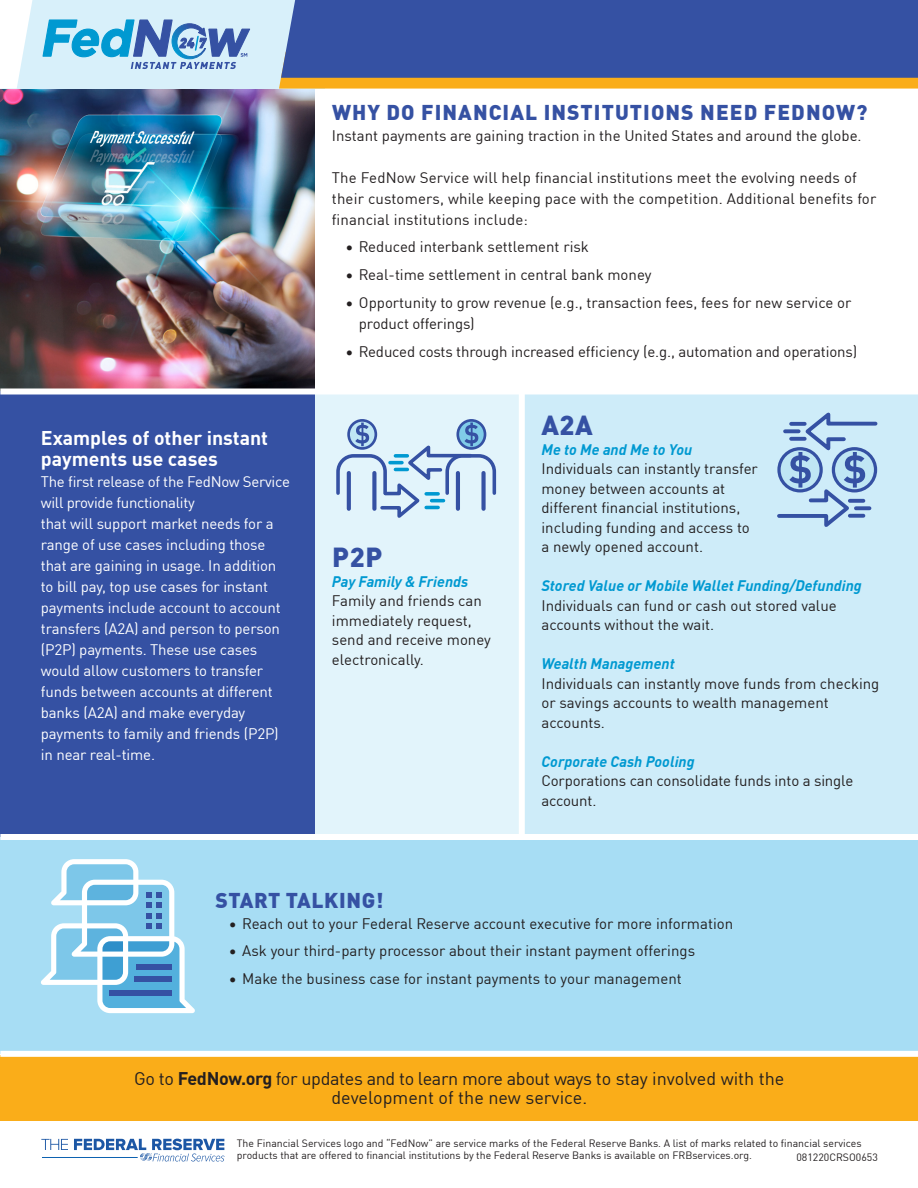
<style>
.page{position:relative;width:918px;height:1188px;background:#fff}
.page>*{position:absolute;margin:0;border:0;box-sizing:border-box;transform-origin:0 0}
.t1{font:900 27px "DINOT";letter-spacing:.025em;color:#3551a3}
.t2{font:900 21px "DINOT";letter-spacing:.05em;color:#3551a3}
.t3{font:900 21px "DINOT";letter-spacing:.03em;color:#3551a3}
.t4{font:700 19.5px/21px "DINOT";color:#fff}
.t5{font:18px "DINOT";letter-spacing:-.01em;color:#231f20}
.t6{font:15px/19.5px "DINOT";color:#231f20}
.t7{font:15px/21px "DINOT";letter-spacing:-.01em;color:#fff}
.t8{font:italic 700 15px "DINOT";color:#0099d1}
.t9{font:10.5px/12px "DINOT";color:#231f20}
.s1{font-weight:700}
</style>
<div class="page">
<img style="left:0;top:89px;width:314px;height:299px">
<div style="left:0;top:0;width:324px;height:89px;background:#d8f0fa"></div>
<div style="left:315px;top:391px;width:207px;height:443px;background:#e2f4fb"></div>
<div style="left:522px;top:392px;width:396px;height:445px;background:#ceecf9"></div>
<div style="left:0;top:837px;width:918px;height:217px;background:#a7ddf4"></div>
<svg style="left:41px;top:859px;width:154px;height:154px"></svg>
<div style="left:0;top:392px;width:315px;height:445px;background:#3551a3"></div>
<svg style="left:41px;top:1139px;width:27px;height:11px"></svg>
<svg style="left:74px;top:1139px;width:151px;height:22px"></svg>
<hr style="left:42px;top:1157px;width:96px;height:1px;background:#0d62b0">
<svg style="left:42px;top:19px;width:208px;height:50px"></svg>
<div style="left:347px;top:419px;width:30px;height:31px;border:3px solid #3551a3;border-radius:50%"></div>
<div style="left:456px;top:419px;width:30px;height:31px;border:3px solid #3551a3;border-radius:50%"></div>
<svg style="left:336px;top:423px;width:161px;height:95px"></svg>
<hr style="left:456px;top:473px;width:4px;height:36px;background:#3551a3">
<div style="left:481px;top:473px;width:5px;height:36px;background:#3551a3"></div>
<div style="left:519px;top:392px;width:6px;height:445px;background:#fff"></div>
<div style="left:0;top:1055px;width:918px;height:65px;background:#faad19"></div>
<div style="left:0;top:1051px;width:918px;height:6px;background:#fff"></div>
<div style="left:0;top:388px;width:918px;height:6px;background:#fff"></div>
<div style="left:0;top:834px;width:918px;height:6px;background:#fff"></div>
<svg style="left:279px;top:78px;width:639px;height:11px;background:#fab022"></svg>
<div style="left:281px;top:0;width:637px;height:78px;background:#3551a3"></div>
<svg style="left:0;top:0;width:32px;height:89px"></svg>
<svg style="left:777px;top:412px;width:101px;height:115px"></svg>
<svg style="left:850px;top:514px;width:13px;height:4px"></svg>
<svg style="left:856px;top:506px;width:13px;height:4px"></svg>
<svg style="left:850px;top:499px;width:13px;height:4px"></svg>
<p class="t4" style="left:41px;top:425px;width:229px">Examples of other instant payments use cases</p>
<p class="t7" style="left:41px;top:470px;width:251px">The first release of the FedNow Service will provide functionality</p>
<p class="t7" style="left:41px;top:512px;width:241px">that will support market needs for a range of use cases including those that are gaining in usage. In addition to bill pay, top use cases for instant payments include account to account transfers (A2A) and person to person (P2P) payments. These use cases would allow customers to transfer funds between accounts at different banks (A2A) and make everyday payments to family and friends (P2P) in near real-time.</p>
<p class="t2" style="left:332px;top:95px;width:537px">WHY DO FINANCIAL INSTITUTIONS NEED FEDNOW?</p>
<p class="t6" style="left:332px;top:124px;width:531px">Instant payments are gaining traction in the United States and around the globe.</p>
<p class="t6" style="left:332px;top:166px;width:546px;line-height:21px">The FedNow Service will help financial institutions meet the evolving needs of their customers, while keeping pace with the competition. Additional benefits for financial institutions include:</p>
<p class="t6" style="left:345px;top:236px;width:245px">• Reduced interbank settlement risk</p>
<p class="t6" style="left:345px;top:264px;width:308px">• Real-time settlement in central bank money</p>
<p class="t6" style="left:359px;top:291px;width:494px;line-height:21px;text-indent:-14px">• Opportunity to grow revenue (e.g., transaction fees, fees for new service or product offerings)</p>
<p class="t6" style="left:345px;top:340px;width:513px">• Reduced costs through increased efficiency (e.g., automation and operations)</p>
<p class="t1" style="left:332px;top:536px;width:52px">P2P</p>
<p class="t8" style="left:332px;top:570px;width:138px">Pay Family &amp; Friends</p>
<p class="t6" style="left:332px;top:590px;width:161px">Family and friends can immediately request, send and receive money electronically.</p>
<p class="t1" style="left:541px;top:404px;width:53px">A2A</p>
<p class="t8" style="left:541px;top:438px;width:152px">Me to Me and Me to You</p>
<p class="t6" style="left:541px;top:458px;width:218px">Individuals can instantly transfer money between accounts at different financial institutions, including funding and access to a newly opened account.</p>
<p class="t8" style="left:541px;top:574px;width:322px">Stored Value or Mobile Wallet Funding/Defunding</p>
<p class="t6" style="left:541px;top:594px;width:297px">Individuals can fund or cash out stored value accounts without the wait.</p>
<p class="t8" style="left:541px;top:652px;width:135px">Wealth Management</p>
<p class="t6" style="left:541px;top:672px;width:340px">Individuals can instantly move funds from checking or savings accounts to wealth management accounts.</p>
<p class="t8" style="left:541px;top:750px;width:155px">Corporate Cash Pooling</p>
<p class="t6" style="left:541px;top:770px;width:313px">Corporations can consolidate funds into a single account.</p>
<p class="t3" style="left:215px;top:883px;width:170px">START TALKING!</p>
<p class="t6" style="left:229px;top:912px;width:506px">• Reach out to your Federal Reserve account executive for more information</p>
<p class="t6" style="left:229px;top:940px;width:468px">• Ask your third-party processor about their instant payment offerings</p>
<p class="t6" style="left:229px;top:968px;width:454px">• Make the business case for instant payments to your management</p>
<p class="t5" style="left:134px;top:1064px;width:652px">Go to <span class="s1">FedNow.org</span> for updates and to learn more about ways to stay involved with the</p>
<p class="t5" style="left:332px;top:1084px;width:257px">development of the new service.</p>
<p class="t9" style="left:237px;top:1137px;width:626px">The Financial Services logo and “FedNow” are service marks of the Federal Reserve Banks. A list of marks related to financial services products that are offered to financial institutions by the Federal Reserve Banks is available on FRBservices.org.</p>
<p class="t9" style="left:796px;top:1151px;width:83px">081220CRSO0653</p>
</div>
